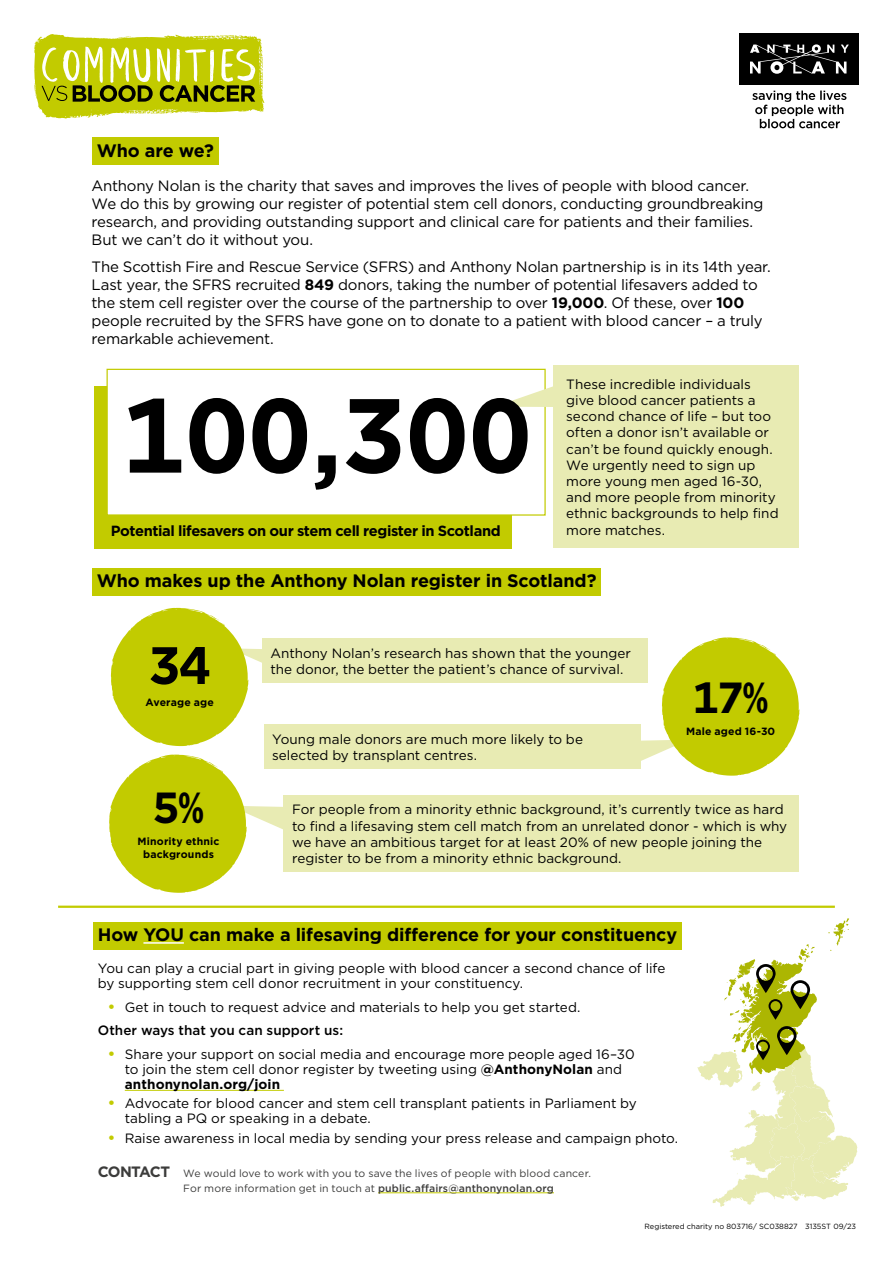
<style>
.page{position:relative;width:893px;height:1263px;background:#fff}
.page>*{position:absolute;margin:0;border:0;box-sizing:border-box;transform-origin:0 0}
.t1{font:700 105px "Gotham";color:#000}
.t2{font:700 52.5px "Gotham";color:#000}
.t3{font:700 43.5px "Gotham";color:#000}
.t4{font:700 18px "Gotham";letter-spacing:-.005em;color:#000}
.t5{font:15px/18px "Gotham";letter-spacing:-.015em;color:#000}
.t6{font:700 14.7px "Gotham";letter-spacing:-.03em;color:#000}
.t7{font:13.5px/16.2px "Gotham";color:#000}
.t8{font:10.5px/15px "Gotham";letter-spacing:.01em;color:#3c3c3b}
.t9{font:700 10.5px/12.6px "Gotham";letter-spacing:.015em;color:#000;text-align:center}
.t10{font:7.5px "Gotham";color:#000}
.s1{font-weight:700}
.s2{font-weight:700;font-size:15px;color:#c2cb00}
.s3{font-weight:500}
.s4{font-weight:700;font-size:15px}
</style>
<div class="page">
<div style="left:284px;top:795px;width:515px;height:76px;background:#e8ebb3"></div>
<svg style="left:109px;top:755px;width:176px;height:138px"></svg>
<div style="left:94px;top:387px;width:417px;height:162px;background:#c2cb00"></div>
<div style="left:107px;top:369px;width:439px;height:147px;background:#fff;border:1px solid #c2cb00"></div>
<svg style="left:495px;top:379px;width:59px;height:28px"></svg>
<div style="left:554px;top:365px;width:245px;height:182px;background:#e8ebb3"></div>
<svg style="left:634px;top:637px;width:165px;height:139px"></svg>
<svg style="left:111px;top:608px;width:174px;height:138px"></svg>
<div style="left:262px;top:638px;width:386px;height:44px;background:#e8ebb3"></div>
<div style="left:264px;top:724px;width:377px;height:44px;background:#e8ebb3"></div>
<svg style="left:34px;top:34px;width:230px;height:85px"></svg>
<svg style="left:752px;top:91px;width:94px;height:37px"></svg>
<div style="left:740px;top:34px;width:119px;height:51px;background:#000"></div>
<svg style="left:750px;top:44px;width:99px;height:30px"></svg>
<div style="left:92px;top:568px;width:509px;height:27px;background:#c2cb00"></div>
<div style="left:92px;top:138px;width:127px;height:27px;background:#c2cb00"></div>
<hr style="left:58px;top:906px;width:777px;height:2px;background:#c2cb00">
<div style="left:93px;top:922px;width:589px;height:27px;background:#c2cb00"></div>
<hr style="left:143px;top:942px;width:41px;height:2px;background:#fff">
<hr style="left:125px;top:1090px;width:159px;height:1px;background:#c2cb00">
<hr style="left:378px;top:1192px;width:176px;height:1px;background:#c2cb00">
<svg style="left:697px;top:918px;width:160px;height:289px"></svg>
<h3 class="t4" style="left:97px;top:138px;width:119px">Who are we?</h3>
<p class="t5" style="left:92px;top:177px;width:673px">Anthony Nolan is the charity that saves and improves the lives of people with blood cancer.<br>We do this by growing our register of potential stem cell donors, conducting groundbreaking research, and providing outstanding support and clinical care for patients and their families.<br>But we can’t do it without you.</p>
<p class="t5" style="left:92px;top:257px;width:681px">The Scottish Fire and Rescue Service (SFRS) and Anthony Nolan partnership is in its 14th year.<br>Last year, the SFRS recruited <span class="s1">849</span> donors, taking the number of potential lifesavers added to the stem cell register over the course of the partnership to over <span class="s1">19,000</span>. Of these, over <span class="s1">100 </span>people recruited by the SFRS have gone on to donate to a patient with blood cancer – a truly remarkable achievement.</p>
<h1 class="t1" style="left:122px;top:366px;width:411px">100,300</h1>
<p class="t6" style="left:111px;top:521px;width:391px">Potential lifesavers on our stem cell register in Scotland</p>
<p class="t7" style="left:566px;top:376px;width:214px">These incredible individuals give blood cancer patients a second chance of life – but too often a donor isn’t available or can’t be found quickly enough.<br>We urgently need to sign up more young men aged 16-30, and more people from minority ethnic backgrounds to help find more matches.</p>
<h3 class="t4" style="left:97px;top:569px;width:501px">Who makes up the Anthony Nolan register in Scotland?</h3>
<h2 class="t2" style="left:149px;top:631px;width:63px">34</h2>
<p class="t9" style="left:146px;top:695px;width:70px">Average age</p>
<p class="t7" style="left:271px;top:645px;width:362px">Anthony Nolan’s research has shown that the younger the donor, the better the patient’s chance of survival.</p>
<p class="t7" style="left:272px;top:730px;width:312px">Young male donors are much more likely to be selected by transplant centres.</p>
<h3 class="t3" style="left:693px;top:669px;width:77px">17%</h3>
<p class="t9" style="left:686px;top:725px;width:91px">Male aged 16-30</p>
<h3 class="t3" style="left:153px;top:779px;width:52px">5%</h3>
<p class="t9" style="left:138px;top:835px;width:83px">Minority ethnic backgrounds</p>
<p class="t7" style="left:292px;top:801px;width:497px">For people from a minority ethnic background, it’s currently twice as hard to find a lifesaving stem cell match from an unrelated donor - which is why we have an ambitious target for at least 20% of new people joining the register to be from a minority ethnic background.</p>
<h3 class="t4" style="left:98px;top:923px;width:581px">How YOU can make a lifesaving difference for your constituency</h3>
<p class="t7" style="left:98px;top:961px;width:569px;line-height:15px">You can play a crucial part in giving people with blood cancer a second chance of life by supporting stem cell donor recruitment in your constituency.</p>
<p class="t7" style="left:98px;top:995px;width:484px;line-height:23.5px;text-indent:10px"><span class="s2">•</span> Get in touch to request advice and materials to help you get started.<br><span class="s3">Other ways that you can support us:</span></p>
<p class="t7" style="left:125px;top:1046px;width:512px;line-height:15px;text-indent:-17px"><span class="s2">•</span> Share your support on social media and encourage more people aged 16–30 to join the stem cell donor register by tweeting using <span class="s1">@AnthonyNolan</span> and <span class="s1">anthonynolan.org/join</span></p>
<p class="t7" style="left:125px;top:1096px;width:514px;line-height:15px;text-indent:-17px"><span class="s2">•</span> Advocate for blood cancer and stem cell transplant patients in Parliament by tabling a PQ or speaking in a debate.</p>
<p class="t7" style="left:108px;top:1129px;width:572px"><span class="s2">•</span> Raise awareness in local media by sending your press release and campaign photo.</p>
<p class="t8" style="left:183px;top:1165px;width:409px;text-indent:-86px"><span class="s4">CONTACT</span> We would love to work with you to save the lives of people with blood cancer.<br>For more information get in touch at <span class="s3">public.affairs@anthonynolan.org</span></p>
<p class="t10" style="left:645px;top:1221px;width:213px">Registered charity no 803716/ SC038827 3135ST 09/23</p>
</div>
